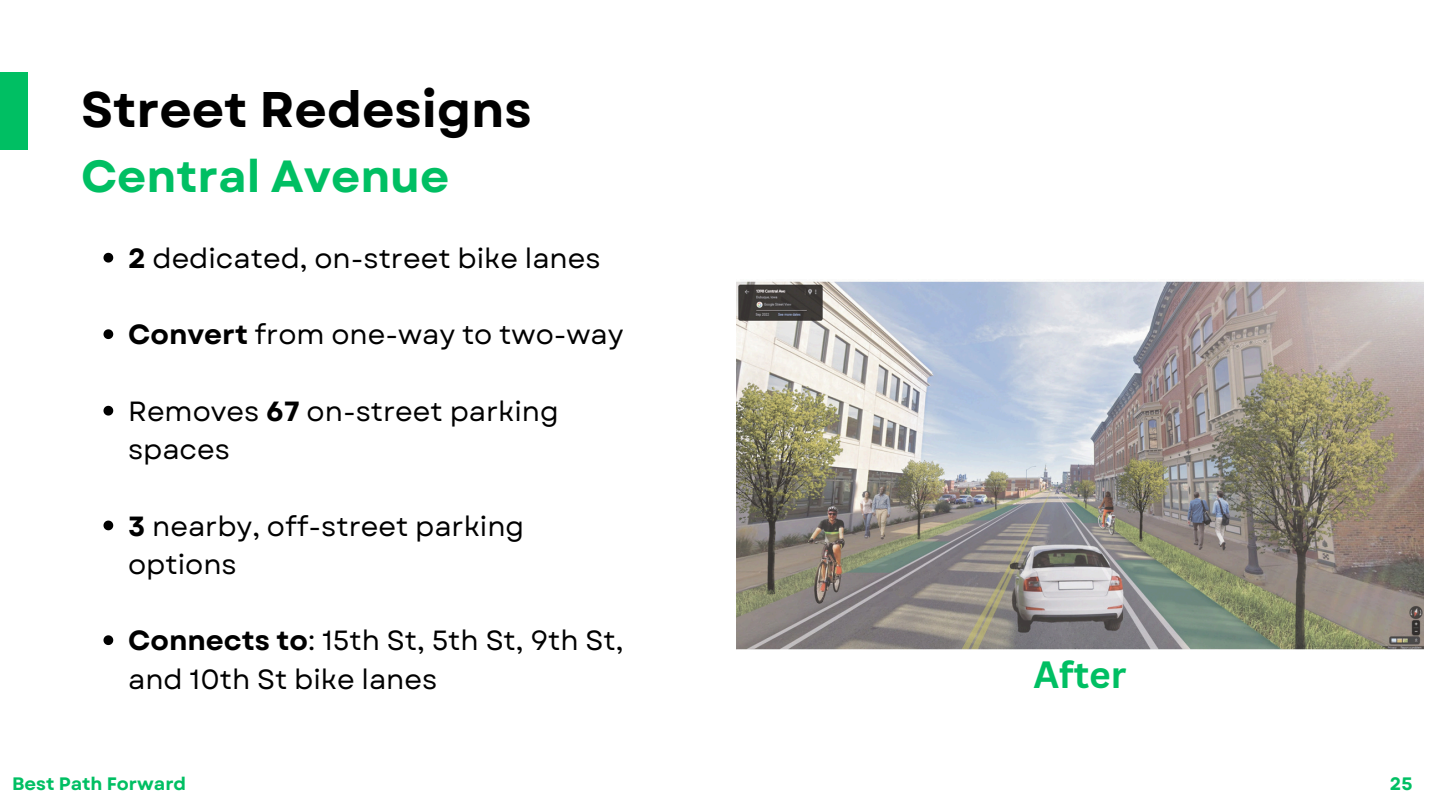
<style>
.page{position:relative;width:1440px;height:810px;background:#fff}
.page>*{position:absolute;margin:0;border:0;box-sizing:border-box;transform-origin:0 0}
.t1{font:700 50px "Garet";color:#000}
.t2{font:700 45px "Garet";color:#00bf63}
.t3{font:700 37px "Canva Sans";color:#00bf63}
.t4{font:27.7px/38.2px "Garet";color:#000}
.t5{font:700 18px "Garet";color:#00bf63}
.s1{font-weight:700}
</style>
<div class="page">
<div style="left:0;top:72px;width:28px;height:78px;background:#00bf63"></div>
<img style="left:737px;top:281px;width:687px;height:369px">
<svg style="left:104px;top:253px;width:9px;height:10px"></svg>
<svg style="left:104px;top:329px;width:9px;height:10px"></svg>
<svg style="left:104px;top:406px;width:9px;height:10px"></svg>
<svg style="left:104px;top:521px;width:9px;height:9px"></svg>
<svg style="left:104px;top:635px;width:9px;height:10px"></svg>
<p class="t1" style="left:81px;top:73px;width:452px">Street Redesigns</p>
<h3 class="t2" style="left:81px;top:144px;width:370px">Central Avenue</h3>
<h3 class="t4" style="left:128px;top:239px;width:474px"><span class="s1">2</span> dedicated, on-street bike lanes</h3>
<p class="t4" style="left:128px;top:316px;width:497px"><span class="s1">Convert</span> from one-way to two-way</p>
<p class="t4" style="left:128px;top:392px;width:432px">Removes <span class="s1">67</span> on-street parking spaces</p>
<p class="t4" style="left:128px;top:507px;width:398px"><span class="s1">3</span> nearby, off-street parking options</p>
<p class="t4" style="left:128px;top:622px;width:497px"><span class="s1">Connects to</span>: 15th St, 5th St, 9th St, and 10th St bike lanes</p>
<p class="t3" style="left:1034px;top:648px;width:94px">After</p>
<h1 class="t5" style="left:12px;top:770px;width:176px">Best Path Forward</h1>
<p class="t5" style="left:1390px;top:770px;width:24px">25</p>
</div>
